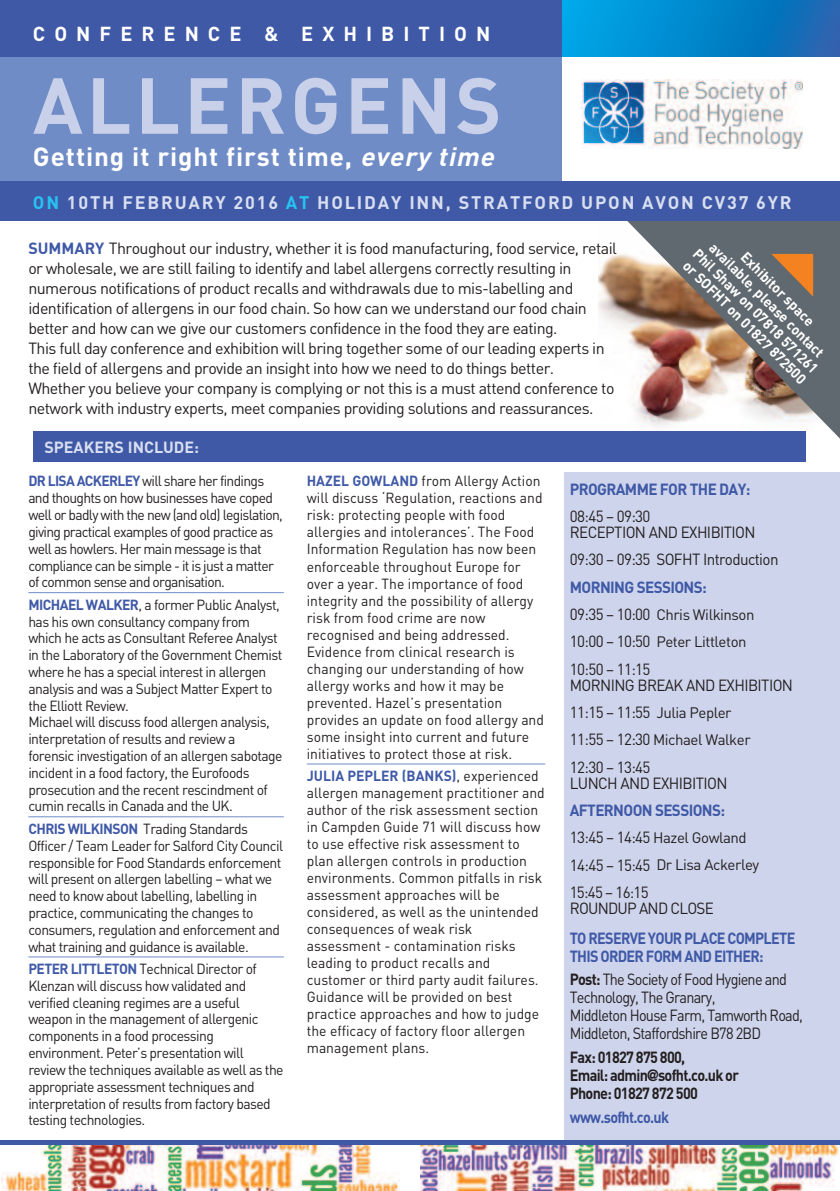
<style>
.page{position:relative;width:840px;height:1191px;background:#fff}
.page>*{position:absolute;margin:0;border:0;box-sizing:border-box;transform-origin:0 0}
.t1{font:78px "DIN Bold";letter-spacing:.05em;color:#c9d0e9}
.t2{font:26px "DIN Bold";letter-spacing:.035em;color:#fff}
.t3{font:20px "DIN Bold";letter-spacing:.45em;color:#fff}
.t4{font:18px "DIN Bold";letter-spacing:.1em;color:#d9dff0}
.t5{font:16px/20px "DIN";letter-spacing:-.035em;color:#231f20}
.t6{font:16px/16px "DIN";letter-spacing:-.035em;color:#231f20;scale:.95 1}
.t7{font:16px/18px "DIN";letter-spacing:-.035em;color:#231f20;scale:.9 1}
.t8{font:16px/18px "DIN Bold";letter-spacing:-.05em;color:#3f59a7;scale:.9 1}
.t9{font:16px/18px "DIN Bold";letter-spacing:-.05em;color:#231f20;scale:.9 1}
.t10{font:16px "DIN Bold";letter-spacing:-.05em;color:#3f59a7;scale:.95 1}
.t11{font:16px "DIN Bold";color:#d9dff0}
.t12{font:15px/27.4px "DIN";letter-spacing:-.03em;color:#231f20}
.t13{font:14.4px/16.8px "DIN";letter-spacing:-.04em;color:#231f20;scale:.96 1}
.t14{font:14.4px/17px "DIN";color:#231f20;scale:.96 1}
.t15{font:14.4px/15.6px "DIN Bold";color:#fff;text-align:center;scale:.96 1}
.t16{font:14.4px "DIN Bold";color:#3f59a7;scale:.96 1}
.s1{font-style:italic}
.s2{color:#27c3f3}
.s3{font-family:"DIN Bold";color:#3f59a7}
.s4{font-family:"DIN";color:#231f20}
.s5{font-size:16px}
.s6{font-size:15px}
.s7{font-family:"DIN Bold"}
.s8{font-family:"Helvetica Neue";font-weight:700;font-stretch:condensed}
</style>
<div class="page">
<img style="left:598px;top:253px;width:24px;height:179px">
<img style="left:622px;top:221px;width:217px;height:226px">
<svg style="left:771px;top:254px;width:41px;height:43px;background:#a67449"></svg>
<div style="left:563px;top:472px;width:276px;height:719px;background:#ced4eb"></div>
<div style="left:0;top:57px;width:562px;height:140px;background:#708cc7"></div>
<img style="left:581px;top:80px;width:221px;height:68px">
<div style="left:0;top:182px;width:839px;height:39px;background:#3f59a7"></div>
<div style="left:33px;top:432px;width:772px;height:30px;background:#3f59a7"></div>
<div style="left:0;top:0;width:562px;height:57px;background:#3f59a7"></div>
<svg style="left:562px;top:0;width:277px;height:57px;background:#0685cb"></svg>
<img style="left:1px;top:1144px;width:398px;height:47px">
<img style="left:420px;top:1144px;width:419px;height:47px">
<hr style="left:28px;top:592px;width:256px;height:1px;background:#708cc7">
<hr style="left:28px;top:816px;width:256px;height:1px;background:#708cc7">
<hr style="left:28px;top:956px;width:256px;height:1px;background:#708cc7">
<hr style="left:306px;top:763px;width:239px;height:1px;background:#708cc7">
<div style="left:0;top:1139px;width:839px;height:5px;background:#3f59a7"></div>
<h3 class="t3" style="left:33px;top:21px;width:458px">CONFERENCE &amp; EXHIBITION</h3>
<h1 class="t1" style="left:33px;top:55px;width:470px">ALLERGENS</h1>
<h2 class="t2" style="left:33px;top:139px;width:468px">Getting it right first time, <span class="s1">every time</span></h2>
<p class="t4" style="left:33px;top:191px;width:759px"><span class="s2">ON</span> 10TH FEBRUARY 2016 <span class="s2">AT</span> HOLIDAY INN, STRATFORD UPON AVON CV37 6YR</p>
<p class="t5" style="left:28px;top:237px;width:590px"><span class="s3">SUMMARY</span> Throughout our industry, whether it is food manufacturing, food service, retail or wholesale, we are still failing to identify and label allergens correctly resulting in numerous notifications of product recalls and withdrawals due to mis-labelling and identification of allergens in our food chain. So how can we understand our food chain better and how can we give our customers confidence in the food they are eating.<br>This full day conference and exhibition will bring together some of our leading experts in the field of allergens and provide an insight into how we need to do things better.<br>Whether you believe your company is complying or not this is a must attend conference to network with industry experts, meet companies providing solutions and reassurances.</p>
<p class="t11" style="left:44px;top:436px;width:156px">SPEAKERS INCLUDE:</p>
<p class="t15" style="left:723px;top:223px;width:178px;rotate:45deg">Exhibitor space<br>available, please contact<br>Phil Shaw on 07818 571261 or SOFHT on 01827 872500</p>
<p class="t13" style="left:28px;top:472px;width:266px"><span class="s3">DR LISA ACKERLEY</span> will share her findings and thoughts on how businesses have coped well or badly with the new (and old) legislation, giving practical examples of good practice as well as howlers. Her main message is that compliance can be simple - it is just a matter of common sense and organisation.</p>
<p class="t13" style="left:28px;top:596px;width:266px"><span class="s3">MICHAEL WALKER</span>, a former Public Analyst, has his own consultancy company from which he acts as Consultant Referee Analyst in the Laboratory of the Government Chemist where he has a special interest in allergen analysis and was a Subject Matter Expert to the Elliott Review.<br>Michael will discuss food allergen analysis, interpretation of results and review a forensic investigation of an allergen sabotage incident in a food factory, the Eurofoods prosecution and the recent rescindment of cumin recalls in Canada and the UK.</p>
<p class="t13" style="left:28px;top:820px;width:267px"><span class="s3">CHRIS WILKINSON</span> Trading Standards Officer / Team Leader for Salford City Council responsible for Food Standards enforcement will present on allergen labelling – what we need to know about labelling, labelling in practice, communicating the changes to consumers, regulation and enforcement and what training and guidance is available.</p>
<p class="t13" style="left:28px;top:960px;width:267px"><span class="s3">PETER LITTLETON</span> Technical Director of Klenzan will discuss how validated and verified cleaning regimes are a useful weapon in the management of allergenic components in a food processing environment. Peter’s presentation will review the techniques available as well as the appropriate assessment techniques and interpretation of results from factory based testing technologies.</p>
<p class="t14" style="left:306px;top:472px;width:248px"><span class="s3">HAZEL GOWLAND</span> from Allergy Action will discuss ‘Regulation, reactions and risk: protecting people with food allergies and intolerances’. The Food Information Regulation has now been enforceable throughout Europe for over a year. The importance of food integrity and the possibility of allergy risk from food crime are now recognised and being addressed.<br>Evidence from clinical research is changing our understanding of how allergy works and how it may be prevented. Hazel’s presentation provides an update on food allergy and some insight into current and future initiatives to protect those at risk.</p>
<p class="t16" style="left:306px;top:766px;width:243px">JULIA PEPLER (BANKS)<span class="s4">, experienced</span></p>
<p class="t14" style="left:306px;top:784px;width:249px">allergen management practitioner and author of the risk assessment section in Campden Guide 71 will discuss how to use effective risk assessment to plan allergen controls in production environments. Common pitfalls in risk assessment approaches will be considered, as well as the unintended consequences of weak risk assessment - contamination risks leading to product recalls and customer or third party audit failures.<br>Guidance will be provided on best practice approaches and how to judge the efficacy of factory floor allergen management plans.</p>
<p class="t10" style="left:569px;top:478px;width:192px">PROGRAMME FOR THE DAY:</p>
<p class="t6" style="left:569px;top:508px;width:197px">08:45 – 09:30<br>RECEPTION AND EXHIBITION</p>
<p class="t6" style="left:569px;top:551px;width:221px">09:30 – 09:35 SOFHT Introduction</p>
<p class="t10" style="left:569px;top:576px;width:146px">MORNING SESSIONS:</p>
<p class="t12" style="left:569px;top:600px;width:186px"><span class="s5">09:35 – 10:00</span> Chris Wilkinson<br><span class="s5">10:00 – 10:50</span> Peter Littleton</p>
<p class="t6" style="left:569px;top:660px;width:236px">10:50 – 11:15<br>MORNING BREAK AND EXHIBITION</p>
<p class="t6" style="left:569px;top:704px;width:172px">11:15 – 11:55 <span class="s6">Julia Pepler</span></p>
<p class="t12" style="left:569px;top:725px;width:182px"><span class="s5">11:55 – 12:30</span> Michael Walker</p>
<p class="t6" style="left:569px;top:758px;width:167px">12:30 – 13:45<br>LUNCH AND EXHIBITION</p>
<p class="t10" style="left:569px;top:800px;width:165px">AFTERNOON SESSIONS:</p>
<p class="t12" style="left:569px;top:823px;width:191px"><span class="s5">13:45 – 14:45</span> Hazel Gowland<br><span class="s5">14:45 – 15:45</span> Dr Lisa Ackerley</p>
<p class="t6" style="left:569px;top:884px;width:153px">15:45 – 16:15<br>ROUNDUP AND CLOSE</p>
<p class="t8" style="left:569px;top:928px;width:252px">TO RESERVE YOUR PLACE COMPLETE<br>THIS ORDER FORM AND EITHER:</p>
<p class="t7" style="left:569px;top:970px;width:260px"><span class="s7">Post:</span> The Society of Food Hygiene and Technology, The Granary,<br>Middleton House Farm, Tamworth Road, Middleton, Staffordshire B78 2BD</p>
<p class="t9" style="left:569px;top:1047px;width:189px">Fax: 01827 875 800,<br>Email: admin<span class="s8">@</span>sofht.co.uk or<br>Phone: 01827 872 500</p>
<p class="t8" style="left:569px;top:1107px;width:112px">www.sofht.co.uk</p>
</div>
